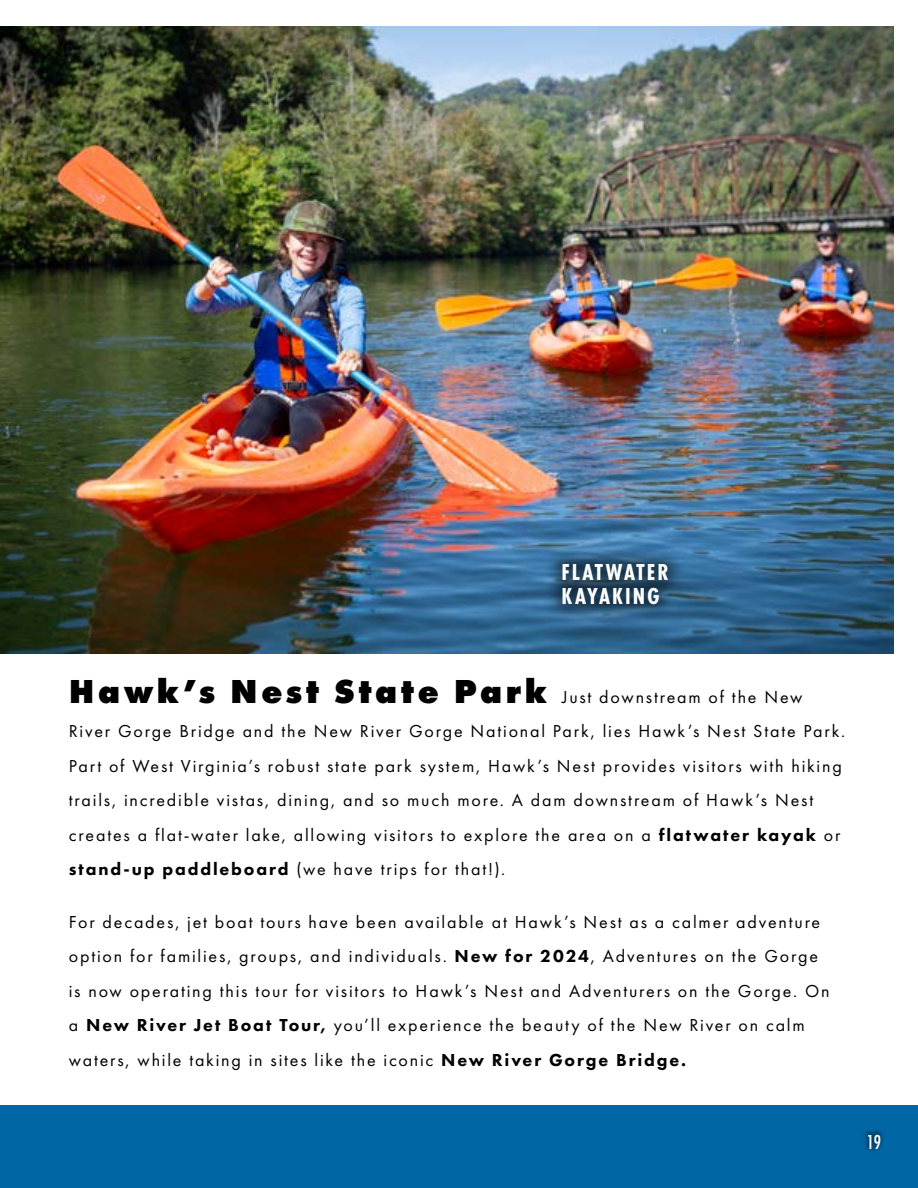
<style>
.page{position:relative;width:918px;height:1188px;background:#fff}
.page>*{position:absolute;margin:0;border:0;box-sizing:border-box;transform-origin:0 0}
.t1{font:700 24px/24px "Futura PT Cond";letter-spacing:.085em;color:#fff}
.t2{font:500 21px "Futura PT Cond";color:#fff}
.t3{font:18px/34.5px "Futura PT";letter-spacing:.1em;color:#000}
.s1{font-weight:800;font-size:34.5px}
.s2{font-weight:800}
</style>
<div class="page">
<div style="left:0;top:1105px;width:918px;height:83px;background:#0066a4"></div>
<img style="left:1px;top:27px;width:893px;height:626px">
<div style="left:545px;top:546px;width:141px;height:77px;background:#000;opacity:.47"></div>
<div style="left:862px;top:1129px;width:23px;height:24px;background:#000;opacity:.4"></div>
<img style="left:0;top:0;width:1px;height:1188px">
<h1 class="t1" style="left:562px;top:560px;width:109px">FLATWATER<br>KAYAKING</h1>
<p class="t3" style="left:69px;top:679px;width:778px"><span class="s1">Hawk’s Nest State Park</span> Just downstream of the New River Gorge Bridge and the New River Gorge National Park, lies Hawk’s Nest State Park.<br>Part of West Virginia’s robust state park system, Hawk’s Nest provides visitors with hiking trails, incredible vistas, dining, and so much more. A dam downstream of Hawk’s Nest creates a flat-water lake, allowing visitors to explore the area on a <span class="s2">flatwater kayak</span> or <span class="s2">stand-up paddleboard</span> (we have trips for that!).</p>
<p class="t3" style="left:69px;top:905px;width:762px">For decades, jet boat tours have been available at Hawk’s Nest as a calmer adventure option for families, groups, and individuals. <span class="s2">New for 2024</span>, Adventures on the Gorge is now operating this tour for visitors to Hawk’s Nest and Adventurers on the Gorge. On a <span class="s2">New River Jet Boat Tour,</span> you’ll experience the beauty of the New River on calm waters, while taking in sites like the iconic <span class="s2">New River Gorge Bridge.</span></p>
<p class="t2" style="left:872px;top:1126px;width:16px">19</p>
<p class="t2" style="left:867px;top:1130px;width:16px">19</p>
</div>
